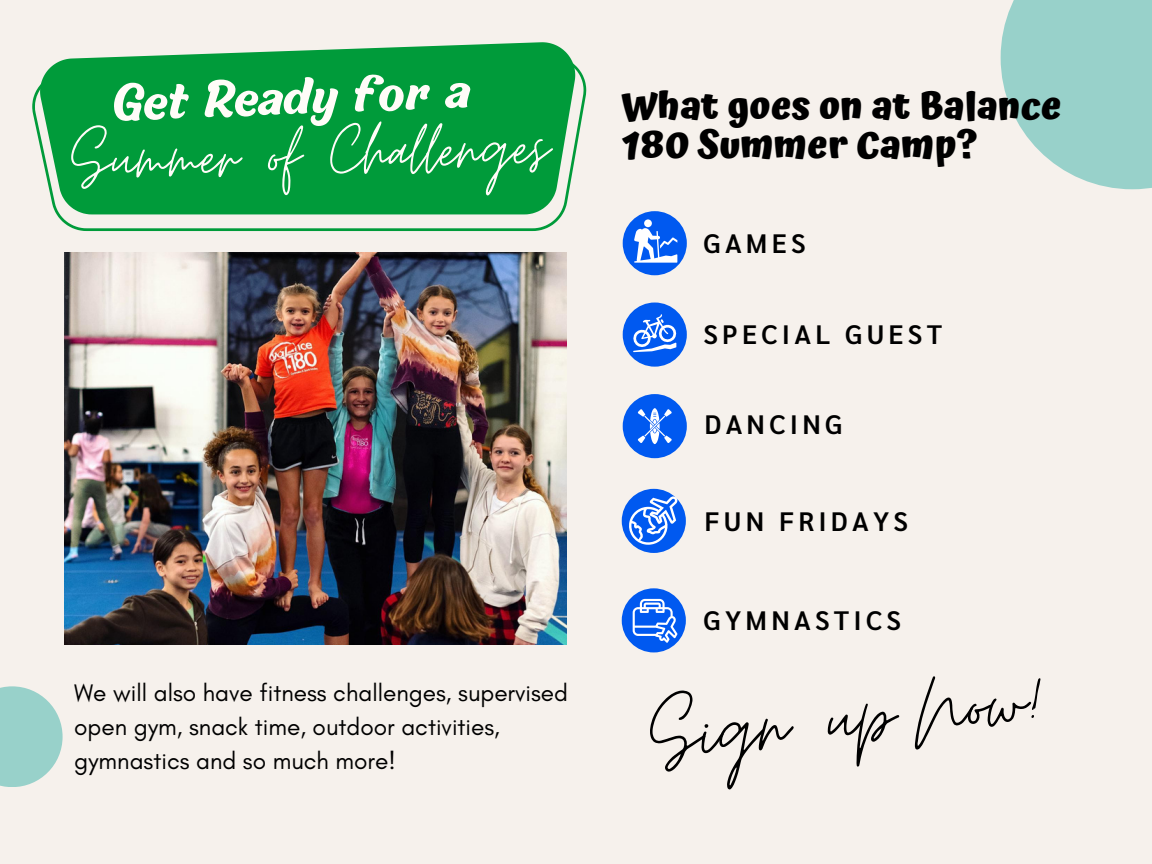
<style>
.page{position:relative;width:1152px;height:864px;background:#f6f1ec}
.page>*{position:absolute;margin:0;border:0;box-sizing:border-box;transform-origin:0 0}
.t1{font:98.55px "Moon Time";color:#000}
.t2{font:78.3px "Moon Time";color:#fffcf8}
.t3{font:57.45px "Michegar";color:#fffcf8}
.t4{font:700 38.25px/38.2px "Atma";color:#000}
.t5{font:600 26.7px "Sarabun";letter-spacing:.16em;color:#000}
.t6{font:24.45px/33.8px "Glacial Indifference";color:#000}
</style>
<div class="page">
<div style="left:623px;top:211px;width:64px;height:64px;background:#0059f0;border-radius:50%"></div>
<svg style="left:634px;top:219px;width:43px;height:44px"></svg>
<div style="left:623px;top:303px;width:64px;height:64px;background:#0059f0;border-radius:50%"></div>
<svg style="left:633px;top:314px;width:44px;height:38px"></svg>
<div style="left:623px;top:394px;width:64px;height:64px;background:#0059f0;border-radius:50%"></div>
<svg style="left:638px;top:408px;width:34px;height:36px"></svg>
<svg style="left:32px;top:65px;width:554px;height:166px"></svg>
<svg style="left:40px;top:42px;width:535px;height:172px;fill:#009b3a"></svg>
<img style="left:65px;top:252px;width:502px;height:393px">
<div style="left:1001px;top:0;width:151px;height:189px;background:#98d1ca"></div>
<svg style="left:0;top:686px;width:63px;height:101px;fill:#98d1ca"></svg>
<div style="left:622px;top:588px;width:64px;height:64px;background:#0059f0;border-radius:50%"></div>
<div style="left:622px;top:489px;width:64px;height:64px;background:#0059f0;border-radius:50%"></div>
<svg style="left:628px;top:496px;width:50px;height:49px"></svg>
<svg style="left:633px;top:599px;width:44px;height:44px"></svg>
<h3 class="t3" style="left:114px;top:77px;width:361px;rotate:-2deg">Get Ready for a</h3>
<h2 class="t2" style="left:70px;top:115px;width:479px;rotate:-2deg">Summer of Challenges</h2>
<p class="t6" style="left:74px;top:676px;width:495px">We will also have fitness challenges, supervised open gym, snack time, outdoor activities, gymnastics and so much more!</p>
<h3 class="t4" style="left:622px;top:87px;width:441px">What goes on at Balance<br>180 Summer Camp?</h3>
<p class="t5" style="left:704px;top:224px;width:104px">GAMES</p>
<p class="t5" style="left:704px;top:316px;width:240px">SPECIAL GUEST</p>
<p class="t5" style="left:704px;top:406px;width:139px">DANCING</p>
<p class="t5" style="left:704px;top:502px;width:205px">FUN FRIDAYS</p>
<p class="t5" style="left:704px;top:602px;width:199px">GYMNASTICS</p>
<h1 class="t1" style="left:644px;top:679px;width:399px;rotate:-6deg">Sign up Now!</h1>
</div>
